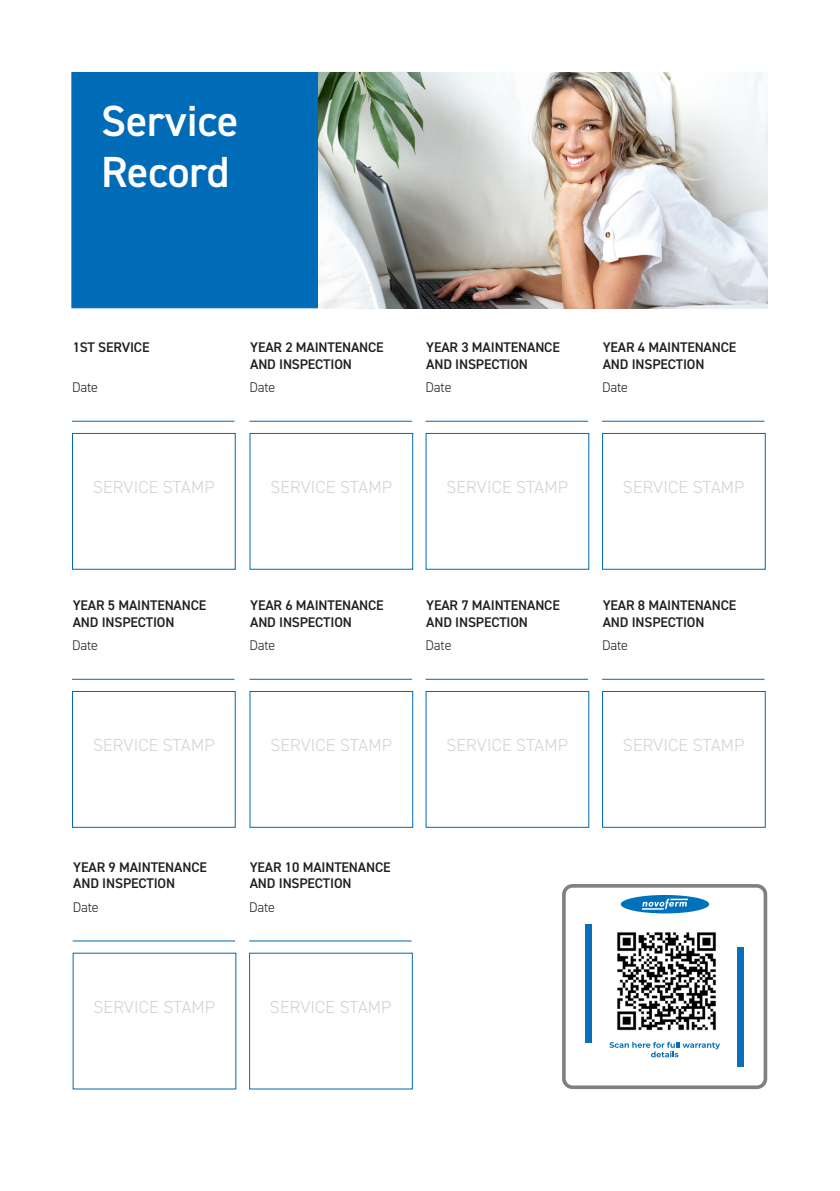
<style>
.page{position:relative;width:840px;height:1191px;background:#fff}
.page>*{position:absolute;margin:0;border:0;box-sizing:border-box;transform-origin:0 0}
.Title_1_CamboFont{font:600 43.6px/50.8px "DIN2014";color:#fff}
.t1{font:300 17.4px "DIN2014";letter-spacing:.01em;color:#d1d2d4}
.t2{font:600 14px/16.8px "DIN2014";letter-spacing:-.01em;color:#231f20}
.t3{font:300 14px "DIN2014";letter-spacing:-.015em;color:#231f20}
</style>
<div class="page">
<div style="left:71px;top:72px;width:334px;height:236px;background:#006bb6;border:1px solid #0168b3"></div>
<div style="left:72px;top:433px;width:163px;height:136px;border:1px solid #0168b3"></div>
<hr style="left:72px;top:421px;width:162px;height:1px;background:#0168b3">
<div style="left:249px;top:433px;width:164px;height:136px;border:1px solid #0168b3"></div>
<hr style="left:249px;top:421px;width:162px;height:1px;background:#0168b3">
<hr style="left:425px;top:421px;width:162px;height:1px;background:#0168b3">
<div style="left:601px;top:433px;width:164px;height:136px;border:1px solid #0168b3"></div>
<hr style="left:601px;top:421px;width:163px;height:1px;background:#0168b3">
<div style="left:72px;top:691px;width:163px;height:136px;border:1px solid #0168b3"></div>
<hr style="left:72px;top:679px;width:162px;height:1px;background:#0168b3">
<div style="left:249px;top:691px;width:164px;height:136px;border:1px solid #0168b3"></div>
<hr style="left:249px;top:679px;width:162px;height:1px;background:#0168b3">
<hr style="left:425px;top:679px;width:162px;height:1px;background:#0168b3">
<div style="left:601px;top:691px;width:164px;height:136px;border:1px solid #0168b3"></div>
<hr style="left:601px;top:679px;width:163px;height:1px;background:#0168b3">
<svg style="left:562px;top:884px;width:204px;height:205px"></svg>
<svg style="left:609px;top:1041px;width:110px;height:16px"></svg>
<div style="left:585px;top:924px;width:6px;height:118px;background:#0870b9"></div>
<div style="left:737px;top:947px;width:6px;height:119px;background:#0870b9"></div>
<svg style="left:620px;top:895px;width:88px;height:18px"></svg>
<hr style="left:73px;top:940px;width:162px;height:1px;background:#0168b3">
<hr style="left:249px;top:940px;width:162px;height:1px;background:#0168b3">
<img style="left:318px;top:72px;width:449px;height:236px">
<div style="left:602px;top:919px;width:123px;height:120px;background:#fff"></div>
<img style="left:617px;top:932px;width:99px;height:99px">
<p class="Title_1_CamboFont" style="left:101px;top:95px;width:139px">Service<br>Record</p>
<p class="t2" style="left:73px;top:338px;width:78px">1ST SERVICE</p>
<p class="t3" style="left:72px;top:378px;width:27px">Date</p>
<p class="t1" style="left:93px;top:476px;width:123px">SERVICE STAMP</p>
<p class="t2" style="left:250px;top:338px;width:135px">YEAR 2 MAINTENANCE<br>AND INSPECTION</p>
<p class="t3" style="left:249px;top:378px;width:27px">Date</p>
<p class="t2" style="left:426px;top:338px;width:135px">YEAR 3 MAINTENANCE<br>AND INSPECTION</p>
<p class="t3" style="left:425px;top:378px;width:27px">Date</p>
<p class="t2" style="left:602px;top:338px;width:135px">YEAR 4 MAINTENANCE<br>AND INSPECTION</p>
<p class="t3" style="left:601px;top:378px;width:27px">Date</p>
<p class="t1" style="left:270px;top:476px;width:123px">SERVICE STAMP</p>
<p class="t1" style="left:446px;top:476px;width:123px">SERVICE STAMP</p>
<p class="t1" style="left:622px;top:476px;width:123px">SERVICE STAMP</p>
<p class="t2" style="left:73px;top:596px;width:135px">YEAR 5 MAINTENANCE<br>AND INSPECTION</p>
<p class="t3" style="left:72px;top:636px;width:27px">Date</p>
<p class="t1" style="left:93px;top:734px;width:123px">SERVICE STAMP</p>
<p class="t2" style="left:250px;top:596px;width:135px">YEAR 6 MAINTENANCE<br>AND INSPECTION</p>
<p class="t3" style="left:249px;top:636px;width:27px">Date</p>
<p class="t2" style="left:426px;top:596px;width:135px">YEAR 7 MAINTENANCE<br>AND INSPECTION</p>
<p class="t3" style="left:425px;top:636px;width:27px">Date</p>
<p class="t2" style="left:602px;top:596px;width:135px">YEAR 8 MAINTENANCE<br>AND INSPECTION</p>
<p class="t3" style="left:601px;top:636px;width:27px">Date</p>
<p class="t1" style="left:270px;top:734px;width:123px">SERVICE STAMP</p>
<p class="t1" style="left:446px;top:734px;width:123px">SERVICE STAMP</p>
<p class="t1" style="left:622px;top:734px;width:123px">SERVICE STAMP</p>
<p class="t2" style="left:73px;top:858px;width:135px">YEAR 9 MAINTENANCE<br>AND INSPECTION</p>
<p class="t3" style="left:73px;top:898px;width:27px">Date</p>
<p class="t2" style="left:250px;top:858px;width:142px">YEAR 10 MAINTENANCE<br>AND INSPECTION</p>
<p class="t3" style="left:249px;top:898px;width:27px">Date</p>
<p class="t1" style="left:93px;top:996px;width:123px">SERVICE STAMP</p>
<p class="t1" style="left:270px;top:996px;width:123px">SERVICE STAMP</p>
</div>
